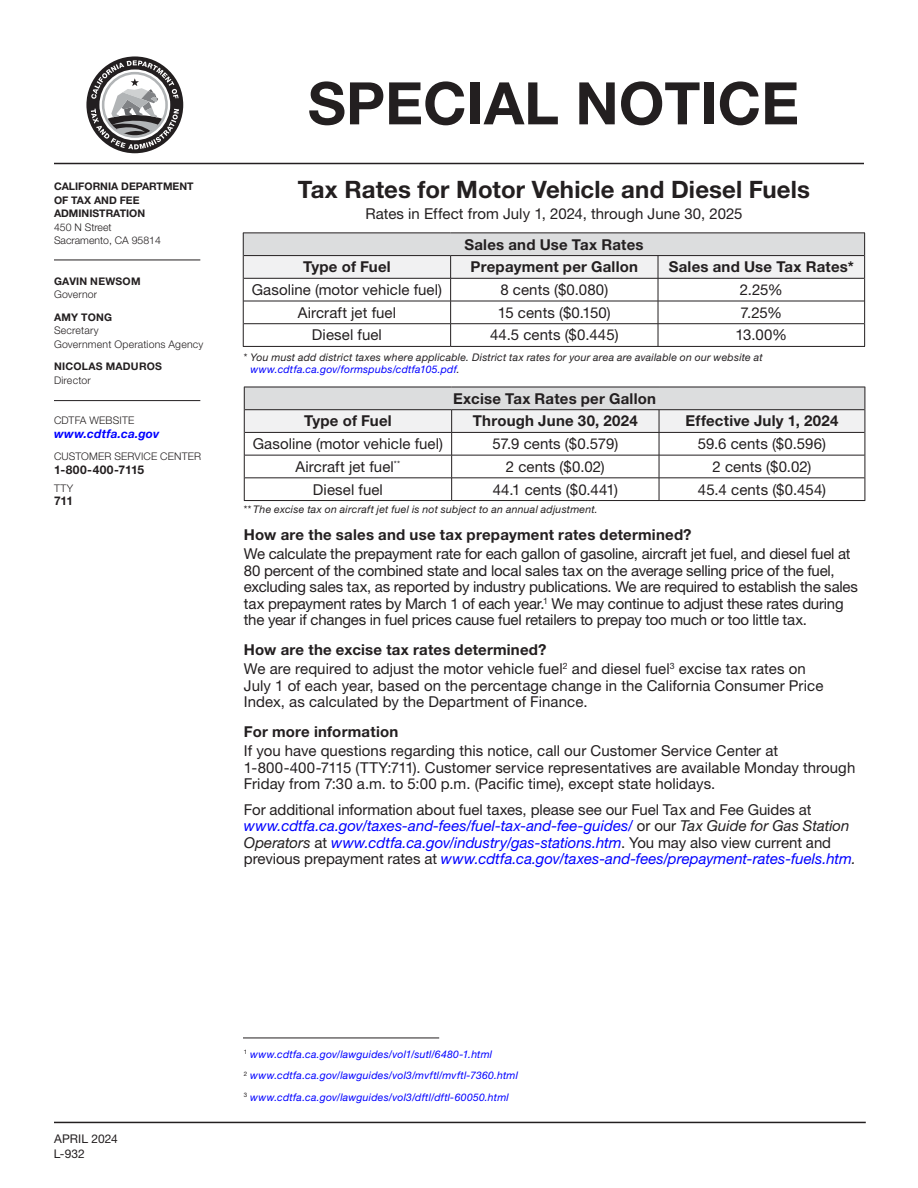
<style>
.page{position:relative;width:918px;height:1188px;background:#fff}
.page>*{position:absolute;margin:0;border:0;box-sizing:border-box;transform-origin:0 0}
.t1{font:700 58.65px "Helvetica Neue LT Std";color:#231f20}
.t2{font:700 24px "Helvetica Neue LT Std";letter-spacing:.005em;color:#231f20}
.t3{font:15px/16.5px "Helvetica Neue LT Std";color:#231f20}
.t4{font:italic 15px/16.5px "Helvetica Neue LT Std";color:#00f}
.t5{font:700 15px "Helvetica Neue LT Std";letter-spacing:.015em;color:#231f20}
.t6{font:italic 700 12px "Helvetica Neue LT Std";letter-spacing:.015em;color:#00f}
.t7{font:700 12px "Helvetica Neue LT Std";letter-spacing:.035em;color:#231f20}
.t8{font:12px/15px "Helvetica Neue LT Std";letter-spacing:.01em;color:#231f20}
.t9{font:700 12px "Helvetica Neue LT Std";color:#231f20}
.t10{font:italic 10.5px/12.6px "Helvetica Neue LT Std";letter-spacing:.02em;color:#231f20}
.t11{font:italic 10.5px/21.6px "Helvetica Neue LT Std";letter-spacing:.02em;color:#00f}
.t12{font:300 10.5px/13.5px "Helvetica Neue LT Std";letter-spacing:.015em;color:#231f20}
.t13{font:700 10.5px/13.5px "Helvetica Neue LT Std";color:#231f20}
.t14{font:700 10.5px/13.5px "Helvetica Neue LT Std";letter-spacing:.025em;color:#231f20}
.s1{font-weight:300}
.s2{font-weight:700}
.s3{font-style:normal}
.s4{color:#00f}
.s5{font-style:normal;color:#231f20}
.s6{color:#231f20}
</style>
<div class="page">
<hr style="left:54px;top:1122px;width:812px;height:1px;background:#231f20">
<hr style="left:54px;top:163px;width:810px;height:1px;background:#231f20">
<hr style="left:54px;top:260px;width:146px;height:1px;background:#231f20">
<hr style="left:54px;top:400px;width:146px;height:1px;background:#231f20">
<svg style="left:86px;top:56px;width:98px;height:98px"></svg>
<hr style="left:243px;top:346px;width:208px;height:1px;background:#231f20">
<hr style="left:451px;top:346px;width:207px;height:1px;background:#231f20">
<hr style="left:658px;top:346px;width:207px;height:1px;background:#231f20">
<svg style="left:243px;top:233px;width:622px;height:113px"></svg>
<hr style="left:244px;top:500px;width:208px;height:1px;background:#231f20">
<hr style="left:452px;top:500px;width:207px;height:1px;background:#231f20">
<hr style="left:659px;top:500px;width:206px;height:1px;background:#231f20">
<svg style="left:244px;top:387px;width:622px;height:113px"></svg>
<hr style="left:243px;top:1038px;width:196px;height:1px;background:#231f20">
<p class="t13" style="left:54px;top:179px;width:141px">CALIFORNIA DEPARTMENT<br>OF TAX AND FEE<br>ADMINISTRATION<br><span class="s1">450 N Street<br>Sacramento, CA 95814</span></p>
<p class="t14" style="left:54px;top:274px;width:88px">GAVIN NEWSOM<br><span class="s1">Governor</span></p>
<p class="t12" style="left:54px;top:310px;width:151px"><span class="s2">AMY TONG<br></span>Secretary<br>Government Operations Agency</p>
<p class="t14" style="left:54px;top:359px;width:109px">NICOLAS MADUROS<br><span class="s1">Director</span></p>
<p class="t12" style="left:54px;top:413px;width:82px">CDTFA WEBSITE</p>
<p class="t6" style="left:54px;top:426px;width:107px">www.cdtfa.ca.gov</p>
<p class="t12" style="left:54px;top:449px;width:149px">CUSTOMER SERVICE CENTER</p>
<p class="t7" style="left:54px;top:462px;width:92px">1-800-400-7115</p>
<p class="t12" style="left:54px;top:481px;width:21px">TTY</p>
<p class="t9" style="left:54px;top:493px;width:21px">711</p>
<h1 class="t1" style="left:308px;top:67px;width:493px">SPECIAL NOTICE</h1>
<h2 class="t2" style="left:298px;top:175px;width:514px">Tax Rates for Motor Vehicle and Diesel Fuels</h2>
<p class="t3" style="left:365px;top:205px;width:379px">Rates in Effect from July 1, 2024, through June 30, 2025</p>
<p class="t5" style="left:464px;top:235px;width:181px">Sales and Use Tax Rates</p>
<p class="t5" style="left:303px;top:258px;width:89px">Type of Fuel</p>
<p class="t5" style="left:471px;top:258px;width:169px">Prepayment per Gallon</p>
<p class="t5" style="left:669px;top:258px;width:181px">Sales and Use Tax Rates</p>
<p class="t3" style="left:252px;top:281px;width:192px">Gasoline (motor vehicle fuel)</p>
<p class="t3" style="left:500px;top:281px;width:109px">8 cents ($0.080)</p>
<p class="t3" style="left:740px;top:281px;width:45px">2.25%</p>
<p class="t3" style="left:298px;top:304px;width:100px">Aircraft jet fuel</p>
<p class="t3" style="left:498px;top:304px;width:114px">15 cents ($0.150)</p>
<p class="t3" style="left:740px;top:304px;width:43px">7.25%</p>
<p class="t3" style="left:312px;top:327px;width:72px">Diesel fuel</p>
<p class="t3" style="left:490px;top:327px;width:130px">44.5 cents ($0.445)</p>
<p class="t3" style="left:736px;top:327px;width:53px">13.00%</p>
<p class="t10" style="left:251px;top:351px;width:514px;text-indent:-7px"><span class="s3">*</span> You must add district taxes where applicable. District tax rates for your area are available on our website at <span class="s4">www.cdtfa.ca.gov/formspubs/cdtfa105.pdf</span>.</p>
<p class="t5" style="left:453px;top:389px;width:204px">Excise Tax Rates per Gallon</p>
<p class="t5" style="left:304px;top:412px;width:89px">Type of Fuel</p>
<p class="t5" style="left:473px;top:412px;width:166px">Through June 30, 2024</p>
<p class="t5" style="left:686px;top:412px;width:154px">Effective July 1, 2024</p>
<p class="t3" style="left:253px;top:435px;width:192px">Gasoline (motor vehicle fuel)</p>
<p class="t3" style="left:492px;top:435px;width:127px">57.9 cents ($0.579)</p>
<p class="t3" style="left:698px;top:435px;width:130px">59.6 cents ($0.596)</p>
<p class="t3" style="left:296px;top:458px;width:100px">Aircraft jet fuel</p>
<p class="t3" style="left:506px;top:458px;width:100px">2 cents ($0.02)</p>
<p class="t3" style="left:713px;top:458px;width:100px">2 cents ($0.02)</p>
<p class="t3" style="left:313px;top:481px;width:72px">Diesel fuel</p>
<p class="t3" style="left:493px;top:481px;width:127px">44.1 cents ($0.441)</p>
<p class="t3" style="left:698px;top:481px;width:130px">45.4 cents ($0.454)</p>
<p class="t10" style="left:244px;top:503px;width:355px"><span class="s3">**</span> The excise tax on aircraft jet fuel is not subject to an annual adjustment.</p>
<h2 class="t5" style="left:244px;top:525px;width:449px">How are the sales and use tax prepayment rates determined?</h2>
<p class="t3" style="left:244px;top:545px;width:616px">We calculate the prepayment rate for each gallon of gasoline, aircraft jet fuel, and diesel fuel at 80 percent of the combined state and local sales tax on the average selling price of the fuel, excluding sales tax, as reported by industry publications. We are required to establish the sales tax prepayment rates by March 1 of each year.</p>
<p class="t3" style="left:244px;top:595px;width:601px;text-indent:308px">We may continue to adjust these rates during the year if changes in fuel prices cause fuel retailers to prepay too much or too little tax.</p>
<h2 class="t5" style="left:244px;top:640px;width:304px">How are the excise tax rates determined?</h2>
<p class="t3" style="left:244px;top:660px;width:320px">We are required to adjust the motor vehicle fuel</p>
<p class="t3" style="left:572px;top:660px;width:99px">and diesel fuel</p>
<p class="t3" style="left:244px;top:660px;width:581px;text-indent:435px">excise tax rates on<br>July 1 of each year, based on the percentage change in the California Consumer Price<br>Index, as calculated by the Department of Finance.</p>
<h2 class="t5" style="left:244px;top:722px;width:156px">For more information</h2>
<p class="t3" style="left:244px;top:742px;width:613px">If you have questions regarding this notice, call our Customer Service Center at<br>1-800-400-7115 (TTY:711). Customer service representatives are available Monday through<br>Friday from 7:30 a.m. to 5:00 p.m. (Pacific time), except state holidays.</p>
<p class="t4" style="left:244px;top:801px;width:614px"><span class="s5">For additional information about fuel taxes, please see our Fuel Tax and Fee Guides at </span>www.cdtfa.ca.gov/taxes-and-fees/fuel-tax-and-fee-guides/ <span class="s5">or our</span> <span class="s6">Tax Guide for Gas Station Operators</span> <span class="s5">at</span> www.cdtfa.ca.gov/industry/gas-stations.htm<span class="s5">. You may also view current and previous prepayment rates at</span> www.cdtfa.ca.gov/taxes-and-fees/prepayment-rates-fuels.htm<span class="s6">.</span></p>
<p class="t8" style="left:54px;top:1131px;width:65px">APRIL 2024<br>L-932</p>
<p class="t11" style="left:244px;top:1043px;width:276px"><sup>1</sup> www.cdtfa.ca.gov/lawguides/vol1/sutl/6480-1.html<br><sup>2</sup> www.cdtfa.ca.gov/lawguides/vol3/mvftl/mvftl-7360.html<br><sup>3</sup> www.cdtfa.ca.gov/lawguides/vol3/dftl/dftl-60050.html</p>
</div>
